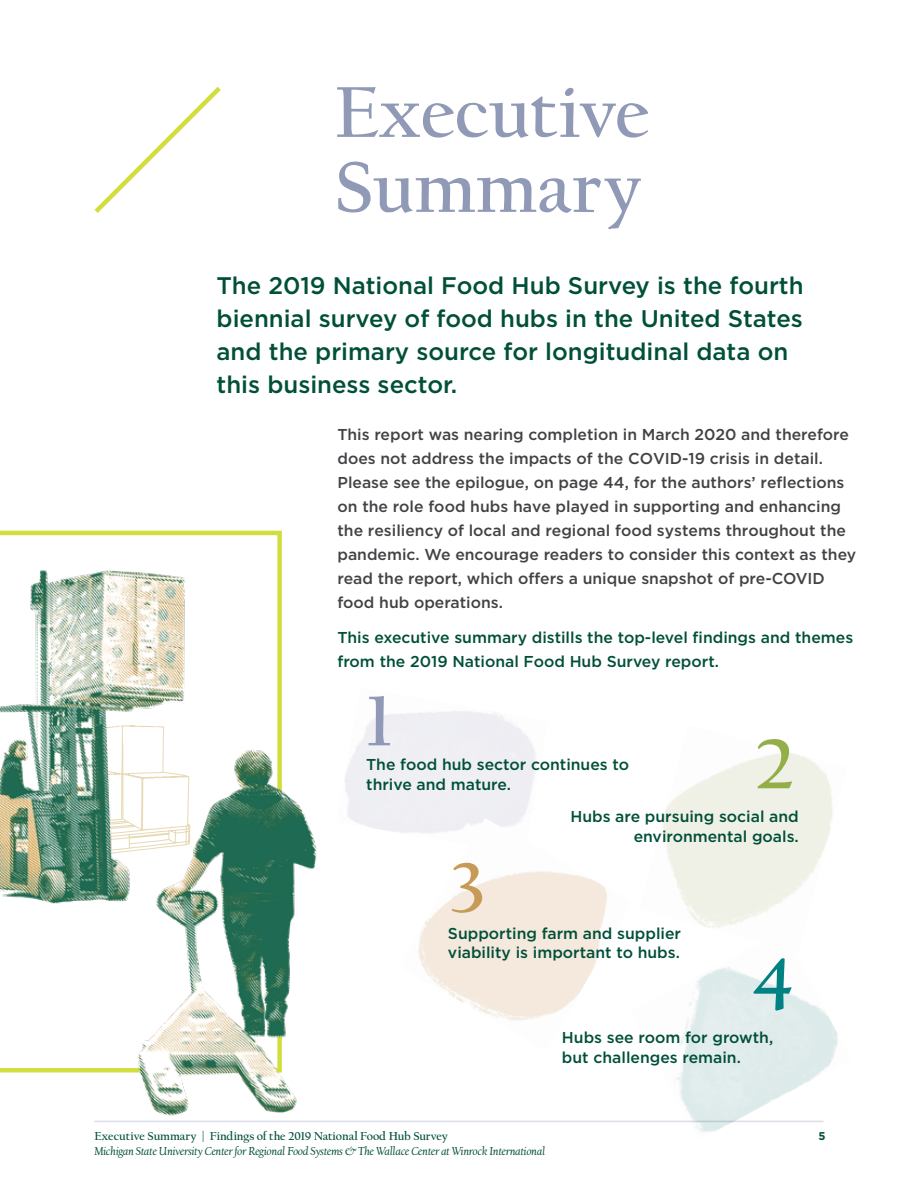
<style>
.page{position:relative;width:918px;height:1188px;background:#fff}
.page>*{position:absolute;margin:0;border:0;box-sizing:border-box;transform-origin:0 0}
.t1{font:700 75px "Californian FB";color:#909ab7}
.t2{font:700 75px "Californian FB";color:#008183}
.t3{font:700 75px "Californian FB";color:#94ae4a}
.t4{font:700 75px "Californian FB";color:#c89a58}
.t5{font:500 24px/33px "Gotham";color:#004f39}
.t6{font:500 15.75px/24px "Gotham";color:#434145}
.t7{font:500 15.75px/19.5px "Gotham";color:#004f39}
.t8{font:italic 12px "Californian FB Text";letter-spacing:-.02em;color:#004f39}
.t9{font:700 12px "Californian FB";letter-spacing:-.01em;color:#004f39}
.t10{font:700 11.25px "Gotham";color:#004f39}
</style>
<div class="page">
<hr style="left:94px;top:1121px;width:730px;height:1px;background:#dbdde7">
<svg style="left:94px;top:86px;width:127px;height:127px"></svg>
<img style="left:630px;top:967px;width:208px;height:165px">
<img style="left:400px;top:818px;width:232px;height:233px">
<svg style="left:0;top:531px;width:282px;height:542px"></svg>
<img style="left:94px;top:729px;width:257px;height:393px">
<h1 class="t1" style="left:334px;top:68px;width:316px">Executive</h1>
<h1 class="t1" style="left:334px;top:143px;width:308px">Summary</h1>
<p class="t5" style="left:217px;top:268px;width:589px">The 2019 National Food Hub Survey is the fourth biennial survey of food hubs in the United States and the primary source for longitudinal data on this business sector.</p>
<p class="t6" style="left:338px;top:423px;width:520px">This report was nearing completion in March 2020 and therefore does not address the impacts of the COVID-19 crisis in detail.<br>Please see the epilogue, on page 44, for the authors’ reflections on the role food hubs have played in supporting and enhancing the resiliency of local and regional food systems throughout the pandemic. We encourage readers to consider this context as they read the report, which ofers a unique snapshot of pre-COVID food hub operations.</p>
<p class="t7" style="left:338px;top:625px;width:517px;line-height:24px">This executive summary distills the top-level fndings and themes from the 2019 National Food Hub Survey report.</p>
<h1 class="t1" style="left:366px;top:677px;width:28px">1</h1>
<h1 class="t3" style="left:755px;top:720px;width:41px">2</h1>
<p class="t7" style="left:366px;top:754px;width:264px">The food hub sector continues to thrive and mature.</p>
<p class="t7" style="left:570px;top:807px;width:230px;text-align:right">Hubs are pursuing social and environmental goals.</p>
<h1 class="t4" style="left:448px;top:843px;width:38px">3</h1>
<p class="t7" style="left:448px;top:923px;width:235px">Supporting farm and supplier viability is important to hubs.</p>
<h1 class="t2" style="left:752px;top:941px;width:43px">4</h1>
<p class="t7" style="left:562px;top:1028px;width:213px">Hubs see room for growth, but challenges remain.</p>
<p class="t9" style="left:94px;top:1129px;width:355px">Executive Summary | Findings of the 2019 National Food Hub Survey</p>
<p class="t10" style="left:818px;top:1129px;width:9px">5</p>
<p class="t8" style="left:94px;top:1144px;width:453px">Michigan State University Center for Regional Food Systems &amp; The Wallace Center at Winrock International</p>
</div>
